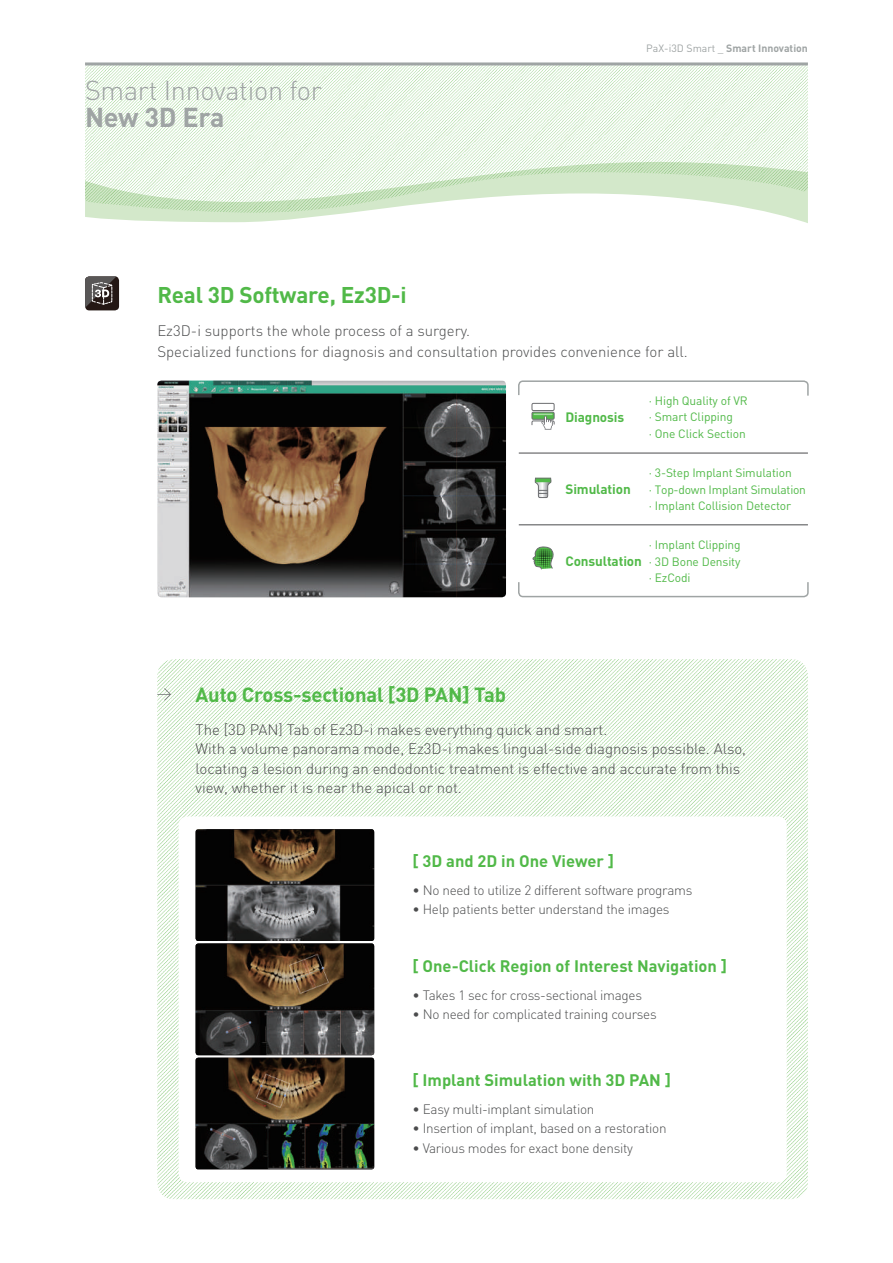
<style>
.page{position:relative;width:893px;height:1263px;background:#fff}
.page>*{position:absolute;margin:0;border:0;box-sizing:border-box;transform-origin:0 0}
.t1{font:300 27px "DIN";letter-spacing:-.01em;color:#9fa4a4}
.t2{font:700 27px "DIN";letter-spacing:-.01em;color:#9fa4a4}
.t3{font:700 22.5px "DIN";letter-spacing:-.01em;color:#51b948}
.t4{font:700 20.25px "DIN";letter-spacing:-.01em;color:#51b948}
.t5{font:700 16.5px "DIN";color:#51b948}
.t6{font:300 15px/19.5px "DIN";color:#4b4c4d}
.t7{font:300 13.5px "DIN";letter-spacing:-.02em;color:#4b4c4d}
.t8{font:700 13.5px "DIN";letter-spacing:-.01em;color:#51b948}
.t9{font:12px/16.5px "DIN";letter-spacing:-.01em;color:#51b948}
.t10{font:700 10.5px "DIN";color:#9fa4a4}
.s1{font-weight:400}
</style>
<div class="page">
<img style="left:85px;top:65px;width:723px;height:95px">
<div style="left:85px;top:276px;width:34px;height:34px;background:#241714;border-radius:4px"></div>
<svg style="left:85px;top:276px;width:31px;height:32px"></svg>
<img style="left:157px;top:380px;width:349px;height:217px">
<hr style="left:519px;top:453px;width:289px;height:1px;background:#4b4c4d">
<hr style="left:519px;top:525px;width:289px;height:1px;background:#4b4c4d">
<svg style="left:518px;top:582px;width:291px;height:16px"></svg>
<svg style="left:534px;top:478px;width:18px;height:20px"></svg>
<svg style="left:518px;top:380px;width:291px;height:50px"></svg>
<svg style="left:532px;top:546px;width:22px;height:24px"></svg>
<hr style="left:85px;top:62px;width:723px;height:3px;background:#9fa4a4">
<svg style="left:85px;top:160px;width:723px;height:63px"></svg>
<img style="left:157px;top:659px;width:651px;height:540px">
<svg style="left:157px;top:688px;width:14px;height:12px"></svg>
<div style="left:179px;top:816px;width:608px;height:366px;background:#fff;border-radius:9px"></div>
<img style="left:196px;top:943px;width:178px;height:112px">
<img style="left:196px;top:829px;width:178px;height:112px">
<img style="left:196px;top:1058px;width:178px;height:111px">
<h1 class="t1" style="left:85px;top:73px;width:238px">Smart Innovation for</h1>
<h1 class="t2" style="left:85px;top:99px;width:141px">New 3D Era</h1>
<p class="t10" style="left:646px;top:41px;width:163px"><span class="s1">PaX-i3D Smart _</span> Smart Innovation</p>
<h2 class="t3" style="left:157px;top:280px;width:251px">Real 3D Software, Ez3D-i</h2>
<p class="t6" style="left:157px;top:320px;width:532px;line-height:21px">Ez3D-i supports the whole process of a surgery.<br>Specialized functions for diagnosis and consultation provides convenience for all.</p>
<p class="t9" style="left:649px;top:392px;width:100px">∙ High Quality of VR ∙ Smart Clipping<br>∙ One Click Section</p>
<p class="t9" style="left:649px;top:464px;width:159px">∙ 3-Step Implant Simulation<br>∙ Top-down Implant Simulation ∙ Implant Collision Detector</p>
<p class="t9" style="left:649px;top:536px;width:93px;text-align:justify">∙ Implant Clipping ∙ 3D Bone Density ∙ EzCodi</p>
<p class="t8" style="left:566px;top:408px;width:60px">Diagnosis</p>
<p class="t8" style="left:566px;top:480px;width:67px">Simulation</p>
<p class="t8" style="left:566px;top:553px;width:78px">Consultation</p>
<h3 class="t4" style="left:196px;top:681px;width:312px">Auto Cross-sectional [3D PAN] Tab</h3>
<p class="t6" style="left:196px;top:719px;width:552px">The [3D PAN] Tab of Ez3D-i makes everything quick and smart.<br>With a volume panorama mode, Ez3D-i makes lingual-side diagnosis possible. Also, locating a lesion during an endodontic treatment is effective and accurate from this view, whether it is near the apical or not.</p>
<p class="t5" style="left:412px;top:850px;width:203px">[ 3D and 2D in One Viewer ]</p>
<p class="t7" style="left:412px;top:881px;width:281px">• No need to utilize 2 different software programs</p>
<p class="t7" style="left:412px;top:901px;width:259px">• Help patients better understand the images</p>
<p class="t5" style="left:412px;top:955px;width:316px">[ One-Click Region of Interest Navigation ]</p>
<p class="t7" style="left:412px;top:986px;width:231px">• Takes 1 sec for cross-sectional images</p>
<p class="t7" style="left:412px;top:1006px;width:246px">• No need for complicated training courses</p>
<p class="t5" style="left:412px;top:1070px;width:260px">[ Implant Simulation with 3D PAN ]</p>
<p class="t7" style="left:412px;top:1101px;width:183px">• Easy multi-implant simulation</p>
<p class="t7" style="left:412px;top:1120px;width:256px">• Insertion of implant, based on a restoration</p>
<p class="t7" style="left:412px;top:1140px;width:222px">• Various modes for exact bone density</p>
</div>
